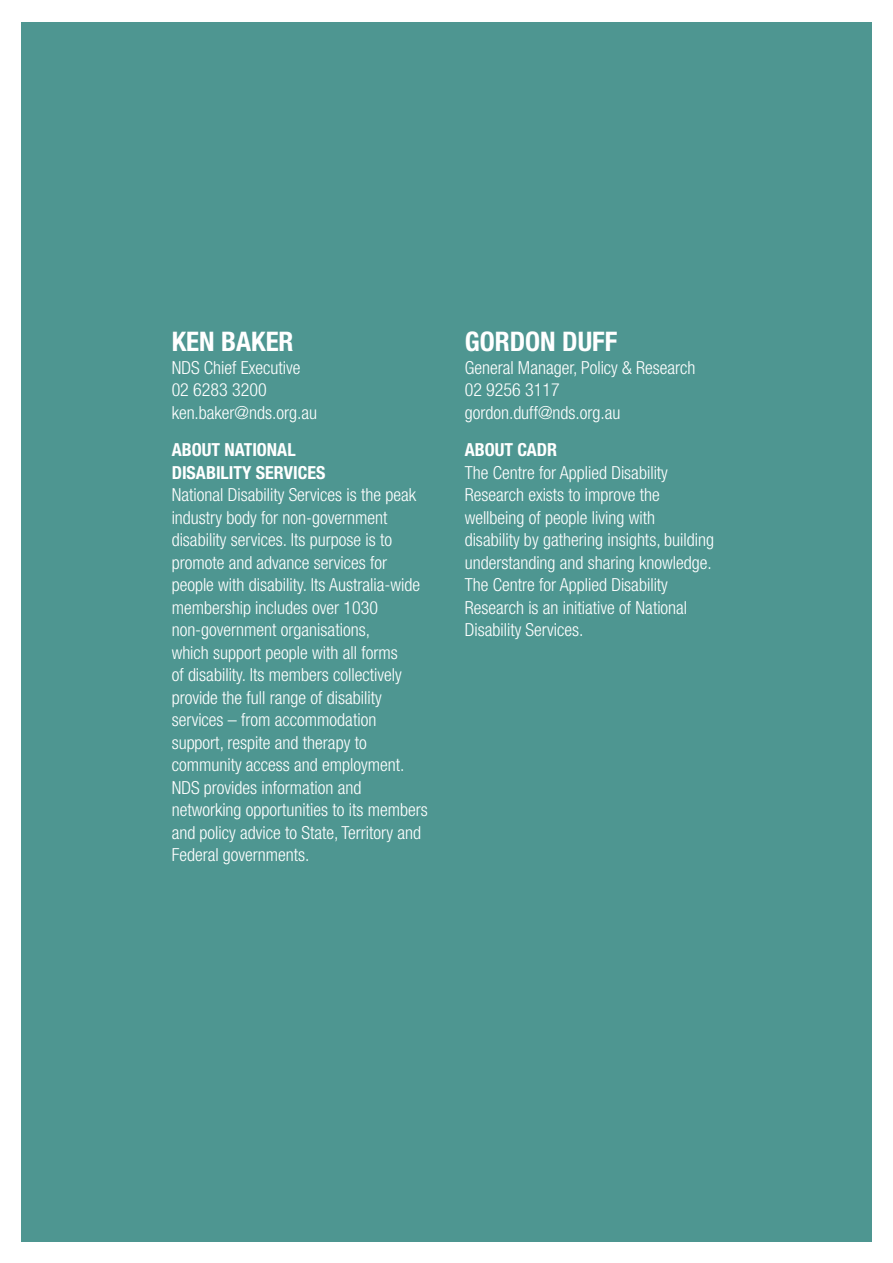
<style>
.page{position:relative;width:893px;height:1263px;background:#fff}
.page>*{position:absolute;margin:0;border:0;box-sizing:border-box;transform-origin:0 0}
.t1{font:700 condensed 27px "Helvetica Neue";color:#fff}
.t2{font:300 condensed 18px/22.5px "Helvetica Neue";color:#fff}
.t3{font:700 condensed 18px/22.5px "Helvetica Neue";color:#fff}
</style>
<div class="page">
<div style="left:21px;top:22px;width:851px;height:1220px;background:#4e9691"></div>
<h1 class="t1" style="left:172px;top:325px;width:123px">KEN BAKER</h1>
<p class="t2" style="left:172px;top:356px;width:147px">NDS Chief Executive<br>02 6283 3200 ken.baker@nds.org.au</p>
<p class="t3" style="left:172px;top:438px;width:155px">ABOUT NATIONAL<br>DISABILITY SERVICES</p>
<p class="t2" style="left:172px;top:484px;width:258px">National Disability Services is the peak industry body for non-government disability services. Its purpose is to promote and advance services for people with disability. Its Australia-wide membership includes over 1030 non-government organisations,<br>which support people with all forms<br>of disability. Its members collectively provide the full range of disability services – from accommodation support, respite and therapy to community access and employment.<br>NDS provides information and networking opportunities to its members and policy advice to State, Territory and Federal governments.</p>
<h1 class="t1" style="left:465px;top:325px;width:154px">GORDON DUFF</h1>
<p class="t2" style="left:465px;top:356px;width:232px">General Manager, Policy &amp; Research<br>02 9256 3117 gordon.duff@nds.org.au</p>
<p class="t3" style="left:465px;top:438px;width:73px">ABOUT CADR</p>
<p class="t2" style="left:465px;top:461px;width:251px">The Centre for Applied Disability Research exists to improve the wellbeing of people living with disability by gathering insights, building understanding and sharing knowledge.<br>The Centre for Applied Disability Research is an initiative of National Disability Services.</p>
</div>
